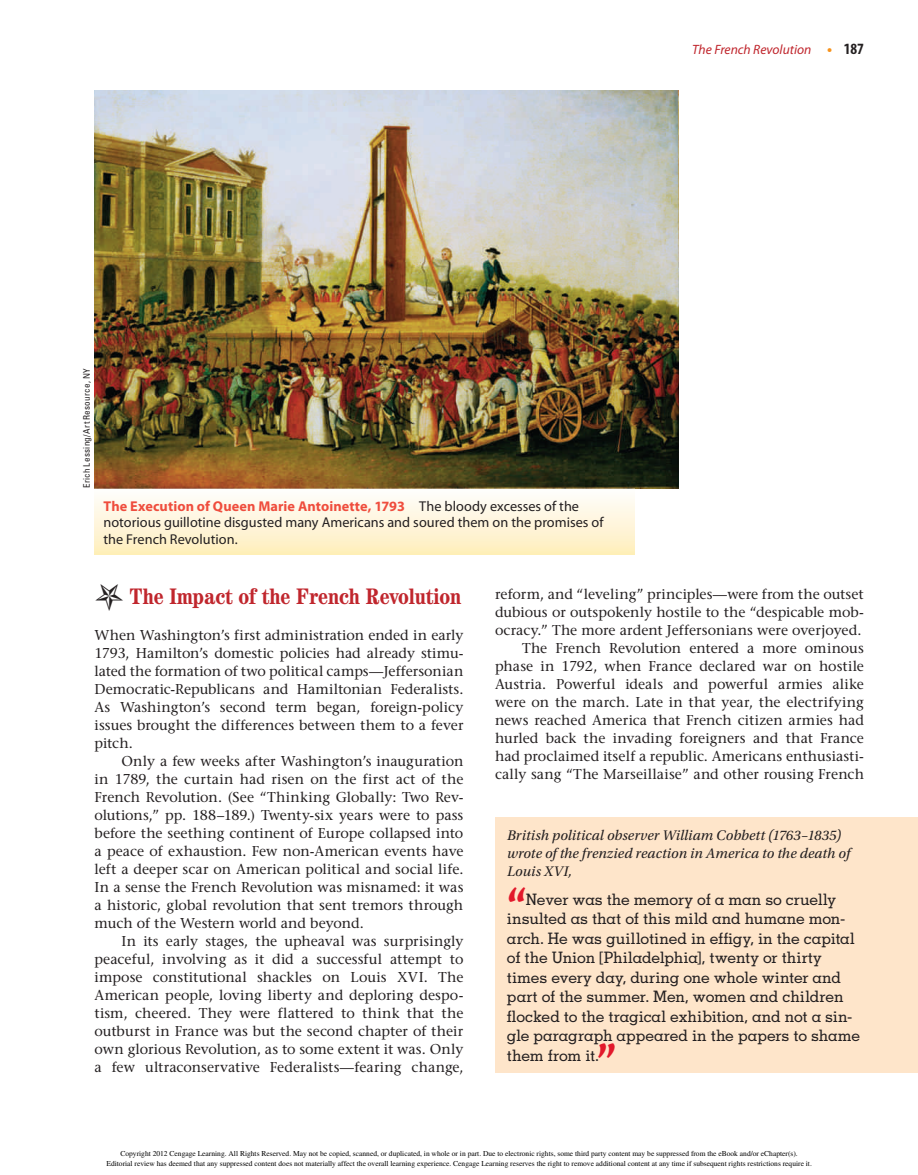
<style>
.page{position:relative;width:918px;height:1175px;background:#fff}
.page>*{position:absolute;margin:0;border:0;box-sizing:border-box;transform-origin:0 0}
.t1{font:700 45px "Utopia Std";color:#e2192b}
.t2{font:700 condensed 22.5px "Century Std";letter-spacing:-.005em;color:#c0262d}
.t3{font:500 15.75px/19.5px "Memphis LT Std";letter-spacing:-.01em;color:#231f20}
.t4{font:italic 14.7px/18px "Utopia Std";letter-spacing:.01em;color:#231f20}
.t5{font:500 14.25px/18px "Stone Serif Std";letter-spacing:.005em;color:#231f20;text-align:right}
.t6{font:14.25px/16.5px "Myriad Pro";color:#231f20}
.t7{font:italic 13.5px "Myriad Pro";color:#c0262d}
.t8{font:condensed 9px "Univers LT Std";letter-spacing:.03em;color:#231f20}
.t9{font:7.5px/9.9px "Times";color:#000;text-align:center}
.s1{font-weight:700;font-style:normal;font-size:15px;color:#f7931d}
.s2{font-weight:700;font-style:normal;font-stretch:condensed;font-size:15.75px;color:#231f20}
.s3{font-weight:700;color:#ef4d3d}
</style>
<div class="page">
<div style="left:495px;top:817px;width:423px;height:255px;background:#fee5ca"></div>
<img style="left:94px;top:90px;width:584px;height:398px">
<div style="left:94px;top:488px;width:540px;height:66px;background:linear-gradient(to bottom,#fefeff,#ffefbe)"></div>
<p class="t7" style="left:692px;top:41px;width:173px">The French Revolution <span class="s1">•</span> <span class="s2">187</span></p>
<p class="t8" style="left:81px;top:488px;width:121px;rotate:-90deg">Erich Lessing/Art Resource, NY</p>
<p class="t6" style="left:103px;top:497px;width:502px"><span class="s3">The Execution of Queen Marie Antoinette, 1793</span> The bloody excesses of the notorious guillotine disgusted many Americans and soured them on the promises of the French Revolution.</p>
<p class="t2" style="left:130px;top:582px;width:333px">The Impact of the French Revolution</p>
<p class="t5" style="left:94px;top:626px;width:370px">When Washington’s first administration ended in early</p>
<p class="t5" style="left:94px;top:644px;width:371px">1793, Hamilton’s domestic policies had already stimu-</p>
<p class="t5" style="left:94px;top:662px;width:370px">lated the formation of two political camps—Jeffersonian</p>
<p class="t5" style="left:94px;top:680px;width:370px">Democratic-Republicans and Hamiltonian Federalists.</p>
<p class="t5" style="left:94px;top:698px;width:370px">As Washington’s second term began, foreign-policy</p>
<p class="t5" style="left:94px;top:716px;width:371px">issues brought the differences between them to a fever</p>
<p class="t5" style="left:94px;top:734px;width:40px">pitch.</p>
<p class="t5" style="left:122px;top:752px;width:343px">Only a few weeks after Washington’s inauguration</p>
<p class="t5" style="left:94px;top:770px;width:370px">in 1789, the curtain had risen on the first act of the</p>
<p class="t5" style="left:94px;top:788px;width:371px">French Revolution. (See “Thinking Globally: Two Rev-</p>
<p class="t5" style="left:94px;top:806px;width:370px">olutions,” pp. 188–189.) Twenty-six years were to pass</p>
<p class="t5" style="left:94px;top:824px;width:370px">before the seething continent of Europe collapsed into</p>
<p class="t5" style="left:94px;top:842px;width:371px">a peace of exhaustion. Few non-American events have</p>
<p class="t5" style="left:94px;top:860px;width:370px">left a deeper scar on American political and social life.</p>
<p class="t5" style="left:94px;top:878px;width:370px">In a sense the French Revolution was misnamed: it was</p>
<p class="t5" style="left:94px;top:896px;width:370px">a historic, global revolution that sent tremors through</p>
<p class="t5" style="left:94px;top:914px;width:271px">much of the Western world and beyond.</p>
<p class="t5" style="left:122px;top:932px;width:343px">In its early stages, the upheaval was surprisingly</p>
<p class="t5" style="left:94px;top:950px;width:370px">peaceful, involving as it did a successful attempt to</p>
<p class="t5" style="left:94px;top:968px;width:370px">impose constitutional shackles on Louis XVI. The</p>
<p class="t5" style="left:94px;top:986px;width:371px">American people, loving liberty and deploring despo-</p>
<p class="t5" style="left:94px;top:1004px;width:370px">tism, cheered. They were flattered to think that the</p>
<p class="t5" style="left:94px;top:1022px;width:370px">outburst in France was but the second chapter of their</p>
<p class="t5" style="left:94px;top:1040px;width:370px">own glorious Revolution, as to some extent it was. Only</p>
<p class="t5" style="left:94px;top:1058px;width:371px">a few ultraconservative Federalists—fearing change,</p>
<p class="t5" style="left:495px;top:585px;width:371px">reform, and “leveling” principles—were from the outset dubious or outspokenly hostile to the “despicable mob&shy;ocracy.” The more ardent Jeffersonians were overjoyed.<br>The French Revolution entered a more ominous phase in 1792, when France declared war on hostile Austria. Powerful ideals and powerful armies alike were on the march. Late in that year, the electrifying news reached America that French citizen armies had hurled back the invading foreigners and that France had proclaimed itself a republic. Americans enthusiasti&shy;cally sang “The Marseillaise” and other rousing French</p>
<p class="t4" style="left:507px;top:826px;width:345px">British political observer William Cobbett (1763–1835) wrote of the frenzied reaction in America to the death of<br>Louis XVI,</p>
<p class="t1" style="left:507px;top:879px;width:22px">“</p>
<p class="t3" style="left:507px;top:889px;width:355px;text-indent:19px">Never was the memory of a man so cruelly insulted as that of this mild and humane mon&shy;arch. He was guillotined in effigy, in the capital of the Union [Philadelphia], twenty or thirty times every day, during one whole winter and part of the summer. Men, women and children flocked to the tragical exhibition, and not a sin&shy;gle paragraph appeared in the papers to shame them from it.</p>
<p class="t1" style="left:597px;top:1035px;width:22px">”</p>
<p class="t9" style="left:106px;top:1148px;width:707px">Copyright 2012 Cengage Learning. All Rights Reserved. May not be copied, scanned, or duplicated, in whole or in part. Due to electronic rights, some third party content may be suppressed from the eBook and/or eChapter(s).<br>Editorial review has deemed that any suppressed content does not materially affect the overall learning experience. Cengage Learning reserves the right to remove additional content at any time if subsequent rights restrictions require it.</p>
</div>
